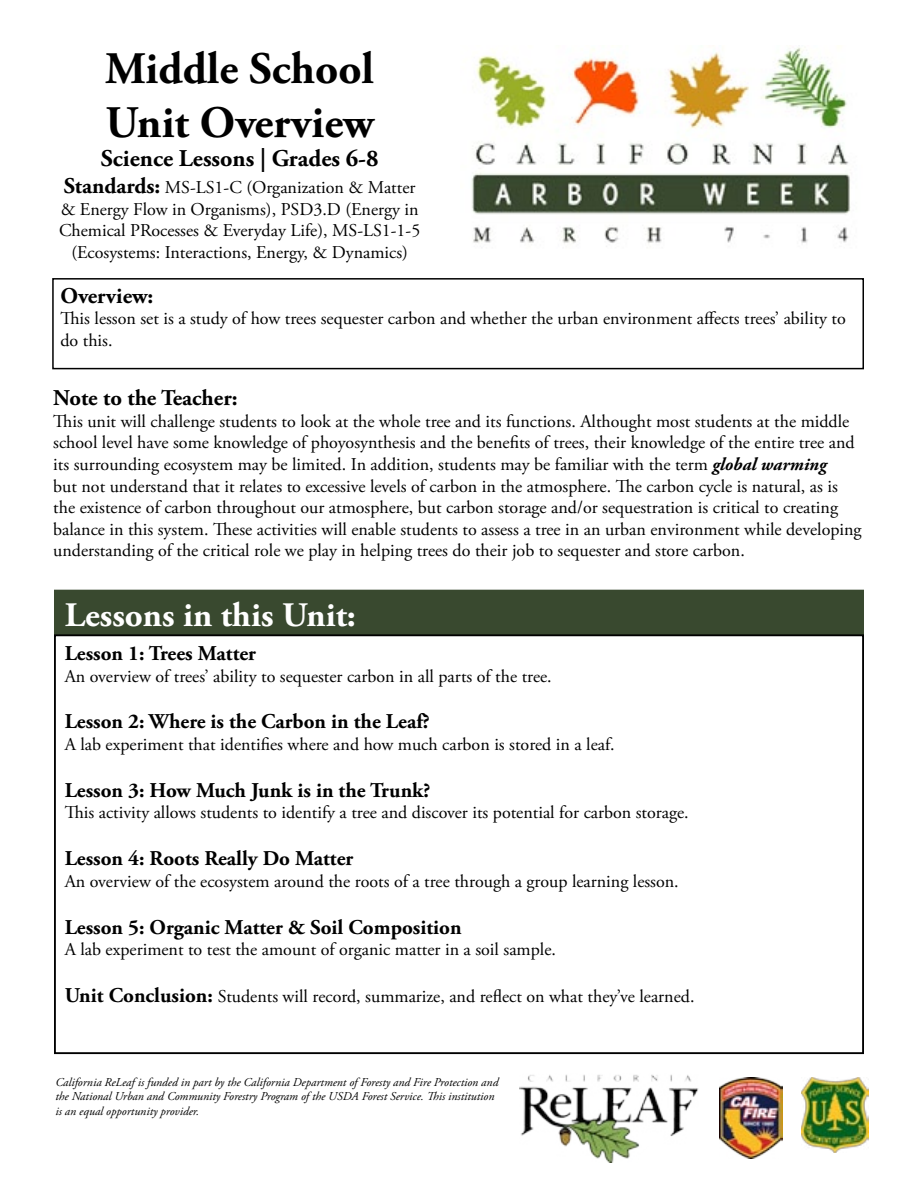
<style>
.page{position:relative;width:918px;height:1188px;background:#fff}
.page>*{position:absolute;margin:0;border:0;box-sizing:border-box;transform-origin:0 0}
.t1{font:700 45px/54px "Adobe Garamond Pro";color:#000}
.t2{font:700 34.2px "Adobe Garamond Pro";color:#fff}
.t3{font:700 24px "Adobe Garamond Pro";color:#000}
.t4{font:700 22.5px "Adobe Garamond Pro";color:#000}
.t5{font:700 21px "Adobe Garamond Pro";color:#000}
.t6{font:18px/21.6px "Adobe Garamond Pro";color:#000}
.t7{font:italic 12px/14.4px "Adobe Garamond Pro";color:#000}
.s1{font-weight:700;font-size:22.5px}
.s2{font-weight:700;font-style:italic}
.s3{font-weight:700;font-size:21px}
</style>
<div class="page">
<div style="left:52px;top:278px;width:812px;height:91px;border:2px solid #000"></div>
<img style="left:471px;top:47px;width:380px;height:200px">
<div style="left:55px;top:591px;width:808px;height:45px;background:#39492f"></div>
<div style="left:54px;top:590px;width:810px;height:47px;border:2px solid #39492f"></div>
<div style="left:54px;top:634px;width:810px;height:420px;border:2px solid #000"></div>
<img style="left:720px;top:1077px;width:63px;height:81px">
<img style="left:519px;top:1074px;width:180px;height:88px">
<img style="left:801px;top:1077px;width:67px;height:75px">
<h1 class="t1" style="left:105px;top:43px;width:270px">Middle School<br>Unit Overview</h1>
<h3 class="t3" style="left:101px;top:145px;width:279px">Science Lessons | Grades 6-8</h3>
<p class="t6" style="left:59px;top:177px;width:363px;text-align:center"><span class="s1">Standards:</span> MS-LS1-C (Organization &amp; Matter &amp; Energy Flow in Organisms), PSD3.D (Energy in Chemical PRocesses &amp; Everyday Life), MS-LS1-1-5 (Ecosystems: Interactions, Energy, &amp; Dynamics)</p>
<p class="t4" style="left:60px;top:282px;width:94px">Overview:</p>
<p class="t6" style="left:60px;top:308px;width:787px">This lesson set is a study of how trees sequester carbon and whether the urban environment affects trees’ ability to do this.</p>
<p class="t4" style="left:53px;top:385px;width:186px">Note to the Teacher:</p>
<p class="t6" style="left:53px;top:411px;width:810px">This unit will challenge students to look at the whole tree and its functions. Althought most students at the middle school level have some knowledge of phoyosynthesis and the benefits of trees, their knowledge of the entire tree and its surrounding ecosystem may be limited. In addition, students may be familiar with the term <span class="s2">global warming<br></span>but not understand that it relates to excessive levels of carbon in the atmosphere. The carbon cycle is natural, as is the existence of carbon throughout our atmosphere, but carbon storage and/or sequestration is critical to creating balance in this system. These activities will enable students to assess a tree in an urban environment while developing understanding of the critical role we play in helping trees do their job to sequester and store carbon.</p>
<h2 class="t2" style="left:65px;top:595px;width:293px">Lessons in this Unit:</h2>
<p class="t5" style="left:65px;top:641px;width:193px">Lesson 1: Trees Matter</p>
<p class="t6" style="left:65px;top:666px;width:489px">An overview of trees’ ability to sequester carbon in all parts of the tree.</p>
<p class="t5" style="left:65px;top:710px;width:367px">Lesson 2: Where is the Carbon in the Leaf?</p>
<p class="t6" style="left:65px;top:734px;width:551px">A lab experiment that identifies where and how much carbon is stored in a leaf.</p>
<p class="t5" style="left:65px;top:778px;width:367px">Lesson 3: How Much Junk is in the Trunk?</p>
<p class="t6" style="left:65px;top:803px;width:626px">This activity allows students to identify a tree and discover its potential for carbon storage.</p>
<p class="t5" style="left:65px;top:846px;width:290px">Lesson 4: Roots Really Do Matter</p>
<p class="t6" style="left:65px;top:871px;width:616px">An overview of the ecosystem around the roots of a tree through a group learning lesson.</p>
<p class="t5" style="left:65px;top:915px;width:398px">Lesson 5: Organic Matter &amp; Soil Composition</p>
<p class="t6" style="left:65px;top:939px;width:493px">A lab experiment to test the amount of organic matter in a soil sample.</p>
<p class="t6" style="left:65px;top:986px;width:631px"><span class="s3">Unit Conclusion:</span> Students will record, summarize, and reflect on what they’ve learned.</p>
<p class="t7" style="left:56px;top:1075px;width:444px">California ReLeaf is funded in part by the California Department of Foresty and Fire Protection and the National Urban and Community Forestry Program of the USDA Forest Service. This institution is an equal opportunity provider.</p>
</div>
